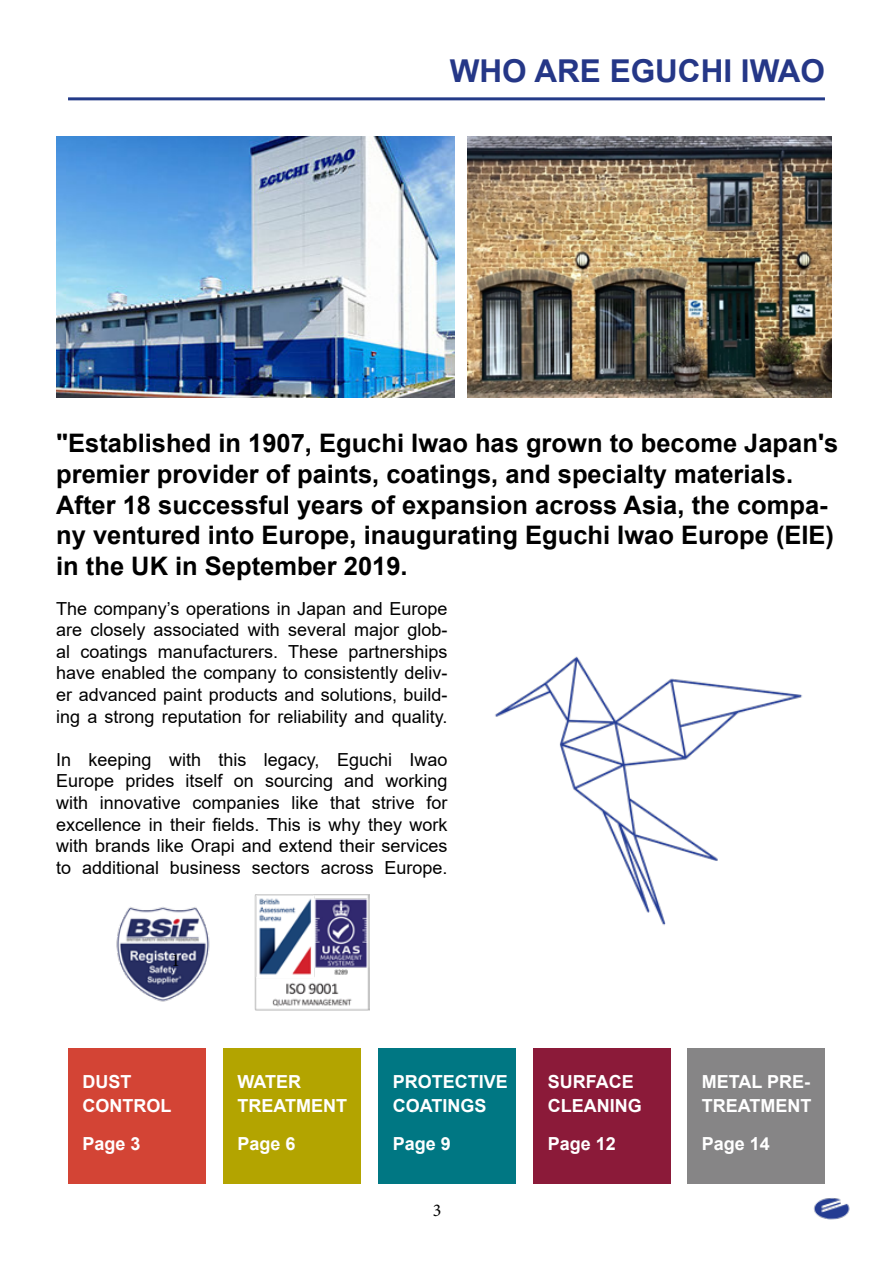
<style>
.page{position:relative;width:893px;height:1263px;background:#fff}
.page>*{position:absolute;margin:0;border:0;box-sizing:border-box;transform-origin:0 0}
.t1{font:700 31.5px "Arial";color:#253787}
.t2{font:700 25.5px/30.6px "Arial";color:#000}
.t3{font:18px/21.6px "Arial";color:#000;text-align:justify}
.t4{font:700 18px/24px "Arial";color:#fff}
.t5{font:18px "Minion Pro";color:#000}
</style>
<div class="page">
<img style="left:813px;top:1198px;width:37px;height:22px">
<div style="left:68px;top:1048px;width:138px;height:136px;background:#d34435"></div>
<div style="left:223px;top:1048px;width:138px;height:136px;background:#b3a400"></div>
<div style="left:378px;top:1048px;width:138px;height:136px;background:#007783"></div>
<div style="left:533px;top:1048px;width:138px;height:136px;background:#8b1a39"></div>
<div style="left:687px;top:1048px;width:138px;height:136px;background:#868586"></div>
<hr style="left:68px;top:97px;width:757px;height:3px;background:#233a88">
<img style="left:56px;top:136px;width:398px;height:262px">
<img style="left:468px;top:136px;width:363px;height:262px">
<img style="left:495px;top:656px;width:307px;height:270px">
<img style="left:116px;top:907px;width:94px;height:95px">
<img style="left:254px;top:894px;width:116px;height:117px">
<h1 class="t1" style="left:450px;top:48px;width:377px">WHO ARE EGUCHI IWAO</h1>
<p class="t2" style="left:56px;top:428px;width:784px">"Established in 1907, Eguchi Iwao has grown to become Japan's premier provider of paints, coatings, and specialty materials.<br>After 18 successful years of expansion across Asia, the compa&shy;ny ventured into Europe, inaugurating Eguchi Iwao Europe (EIE) in the UK in September 2019.</p>
<p class="t3" style="left:56px;top:597px;width:393px">The company’s operations in Japan and Europe are closely associated with several major glob&shy;al coatings manufacturers. These partnerships have enabled the company to consistently deliv&shy;er advanced paint products and solutions, build&shy;ing a strong reputation for reliability and quality.</p>
<p class="t3" style="left:56px;top:748px;width:393px">In keeping with this legacy, Eguchi Iwao Europe prides itself on sourcing and working with innovative companies like that strive for excellence in their fields. This is why they work with brands like Orapi and extend their services to additional business sectors across Europe.</p>
<p class="t5" style="left:171px;top:948px;width:10px">1</p>
<p class="t4" style="left:82px;top:1070px;width:90px">DUST<br>CONTROL</p>
<p class="t4" style="left:82px;top:1131px;width:60px">Page 3</p>
<p class="t4" style="left:238px;top:1070px;width:111px">WATER<br>TREATMENT</p>
<p class="t4" style="left:238px;top:1131px;width:60px">Page 6</p>
<p class="t4" style="left:393px;top:1070px;width:117px">PROTECTIVE<br>COATINGS</p>
<p class="t4" style="left:393px;top:1131px;width:60px">Page 9</p>
<p class="t5" style="left:433px;top:1198px;width:10px">3</p>
<p class="t4" style="left:548px;top:1070px;width:95px">SURFACE<br>CLEANING</p>
<p class="t4" style="left:548px;top:1131px;width:70px">Page 12</p>
<p class="t4" style="left:702px;top:1070px;width:111px">METAL PRE-<br>TREATMENT</p>
<p class="t4" style="left:702px;top:1131px;width:70px">Page 14</p>
</div>
